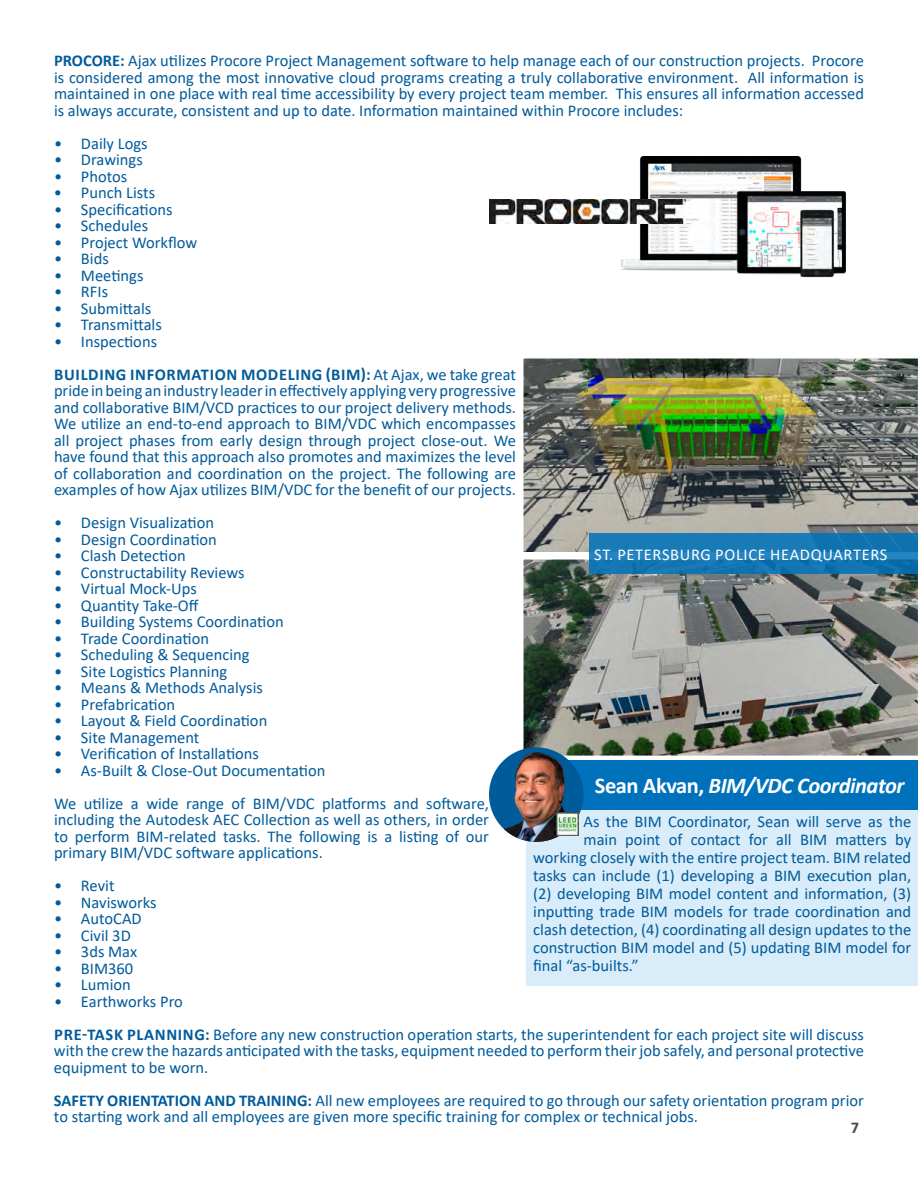
<style>
.page{position:relative;width:918px;height:1188px;background:#fff}
.page>*{position:absolute;margin:0;border:0;box-sizing:border-box;transform-origin:0 0}
.t1{font:italic 700 22.5px "Calibri";letter-spacing:-.02em;color:#fff}
.t2{font:16.5px/16.5px "Calibri";color:#005b9b}
.t3{font:700 16.5px/33px "Calibri";letter-spacing:.04em;color:#005b9b}
.t4{font:16.5px "Calibri";letter-spacing:.04em;color:#fff}
.t5{font:700 16.5px "Calibri";color:#4a4a4d}
.s1{font-weight:700}
.s2{font-weight:400}
.s3{font-style:normal}
</style>
<div class="page">
<img style="left:620px;top:157px;width:226px;height:120px">
<img style="left:489px;top:200px;width:196px;height:24px">
<img style="left:523px;top:358px;width:395px;height:194px">
<img style="left:523px;top:559px;width:395px;height:197px">
<svg style="left:589px;top:533px;width:329px;height:41px;background:#1778b5"></svg>
<div style="left:526px;top:777px;width:392px;height:209px;background:#d8ecf9"></div>
<div style="left:561px;top:760px;width:357px;height:50px;background:#0072bc"></div>
<img style="left:489px;top:747px;width:95px;height:95px;border-radius:47px">
<img style="left:557px;top:812px;width:22px;height:24px">
<p class="t2" style="left:54px;top:52px;width:812px;text-align:justify"><span class="s1">PROCORE:</span> Ajax utilizes Procore Project Management software to help manage each of our construction projects. Procore is considered among the most innovative cloud programs creating a truly collaborative environment. All information is maintained in one place with real time accessibility by every project team member. This ensures all information accessed is always accurate, consistent and up to date. Information maintained within Procore includes:</p>
<p class="t2" style="left:54px;top:135px;width:95px">• Daily Logs</p>
<p class="t2" style="left:54px;top:151px;width:90px">• Drawings</p>
<p class="t2" style="left:54px;top:168px;width:75px">• Photos</p>
<p class="t2" style="left:54px;top:184px;width:103px">• Punch Lists</p>
<p class="t2" style="left:54px;top:201px;width:120px">• Specifications</p>
<p class="t2" style="left:54px;top:217px;width:96px">• Schedules</p>
<p class="t2" style="left:54px;top:234px;width:145px">• Project Workflow</p>
<p class="t2" style="left:54px;top:250px;width:56px">• Bids</p>
<p class="t2" style="left:54px;top:267px;width:91px">• Meetings</p>
<p class="t2" style="left:54px;top:283px;width:56px">• RFIs</p>
<p class="t2" style="left:54px;top:300px;width:99px">• Submittals</p>
<p class="t2" style="left:54px;top:316px;width:109px">• Transmittals</p>
<p class="t3" style="left:54px;top:325px;width:463px"><span class="s2">• Inspections<br></span>BUILDING INFORMATION MODELING (BIM): <span class="s2">At Ajax, we take great</span></p>
<p class="t2" style="left:54px;top:382px;width:464px;text-align:justify">pride in being an industry leader in effectively applying very progressive and collaborative BIM/VCD practices to our project delivery methods.<br>We utilize an end-to-end approach to BIM/VDC which encompasses all project phases from early design through project close-out. We have found that this approach also promotes and maximizes the level of collaboration and coordination on the project. The following are examples of how Ajax utilizes BIM/VDC for the benefit of our projects.</p>
<p class="t2" style="left:54px;top:514px;width:162px">• Design Visualization</p>
<p class="t2" style="left:54px;top:531px;width:164px">• Design Coordination</p>
<p class="t2" style="left:54px;top:547px;width:133px">• Clash Detection</p>
<p class="t2" style="left:54px;top:564px;width:192px">• Constructability Reviews</p>
<p class="t2" style="left:54px;top:580px;width:144px">• Virtual Mock-Ups</p>
<p class="t2" style="left:54px;top:597px;width:146px">• Quantity Take-Off</p>
<p class="t2" style="left:54px;top:613px;width:231px">• Building Systems Coordination</p>
<p class="t2" style="left:54px;top:630px;width:157px">• Trade Coordination</p>
<p class="t2" style="left:54px;top:646px;width:197px">• Scheduling &amp; Sequencing</p>
<p class="t2" style="left:54px;top:663px;width:175px">• Site Logistics Planning</p>
<p class="t2" style="left:54px;top:679px;width:210px">• Means &amp; Methods Analysis</p>
<p class="t2" style="left:54px;top:696px;width:123px">• Prefabrication</p>
<p class="t2" style="left:54px;top:712px;width:215px">• Layout &amp; Field Coordination</p>
<p class="t2" style="left:54px;top:729px;width:147px">• Site Management</p>
<p class="t2" style="left:54px;top:745px;width:207px">• Verification of Installations</p>
<p class="t2" style="left:54px;top:753px;width:437px;line-height:33px">• As-Built &amp; Close-Out Documentation<br>We utilize a wide range of BIM/VDC platforms and software,</p>
<p class="t2" style="left:54px;top:811px;width:437px;text-align:justify">including the Autodesk AEC Collection as well as others, in order to perform BIM-related tasks. The following is a listing of our primary BIM/VDC software applications.</p>
<p class="t2" style="left:54px;top:877px;width:62px">• Revit</p>
<p class="t2" style="left:54px;top:894px;width:104px">• Navisworks</p>
<p class="t2" style="left:54px;top:910px;width:89px">• AutoCAD</p>
<p class="t2" style="left:54px;top:927px;width:78px">• Civil 3D</p>
<p class="t2" style="left:54px;top:943px;width:85px">• 3ds Max</p>
<p class="t2" style="left:54px;top:960px;width:81px">• BIM360</p>
<p class="t2" style="left:54px;top:976px;width:78px">• Lumion</p>
<p class="t2" style="left:54px;top:984px;width:811px;line-height:33px">• Earthworks Pro<br><span class="s1">PRE-TASK PLANNING:</span> Before any new construction operation starts, the superintendent for each project site will discuss</p>
<p class="t2" style="left:54px;top:1042px;width:812px">with the crew the hazards anticipated with the tasks, equipment needed to perform their job safely, and personal protective equipment to be worn.</p>
<p class="t2" style="left:54px;top:1092px;width:811px"><span class="s1">SAFETY ORIENTATION AND TRAINING:</span> All new employees are required to go through our safety orientation program prior to starting work and all employees are given more specific training for complex or technical jobs.</p>
<p class="t4" style="left:594px;top:543px;width:295px">ST. PETERSBURG POLICE HEADQUARTERS</p>
<h1 class="t1" style="left:595px;top:770px;width:311px"><span class="s3">Sean Akvan,</span> BIM/VDC Coordinator</h1>
<p class="t2" style="left:584px;top:813px;width:329px">As the BIM Coordinator, Sean will serve as the</p>
<p class="t2" style="left:584px;top:831px;width:329px">main point of contact for all BIM matters by</p>
<p class="t2" style="left:533px;top:849px;width:380px">working closely with the entire project team. BIM related</p>
<p class="t2" style="left:533px;top:867px;width:379px">tasks can include (1) developing a BIM execution plan,</p>
<p class="t2" style="left:533px;top:885px;width:379px">(2) developing BIM model content and information, (3)</p>
<p class="t2" style="left:533px;top:903px;width:379px">inputting trade BIM models for trade coordination and</p>
<p class="t2" style="left:533px;top:921px;width:380px">clash detection, (4) coordinating all design updates to the</p>
<p class="t2" style="left:533px;top:939px;width:380px">construction BIM model and (5) updating BIM model for</p>
<p class="t2" style="left:533px;top:957px;width:107px">final “as-builts.”</p>
<p class="t5" style="left:851px;top:1116px;width:10px">7</p>
</div>
